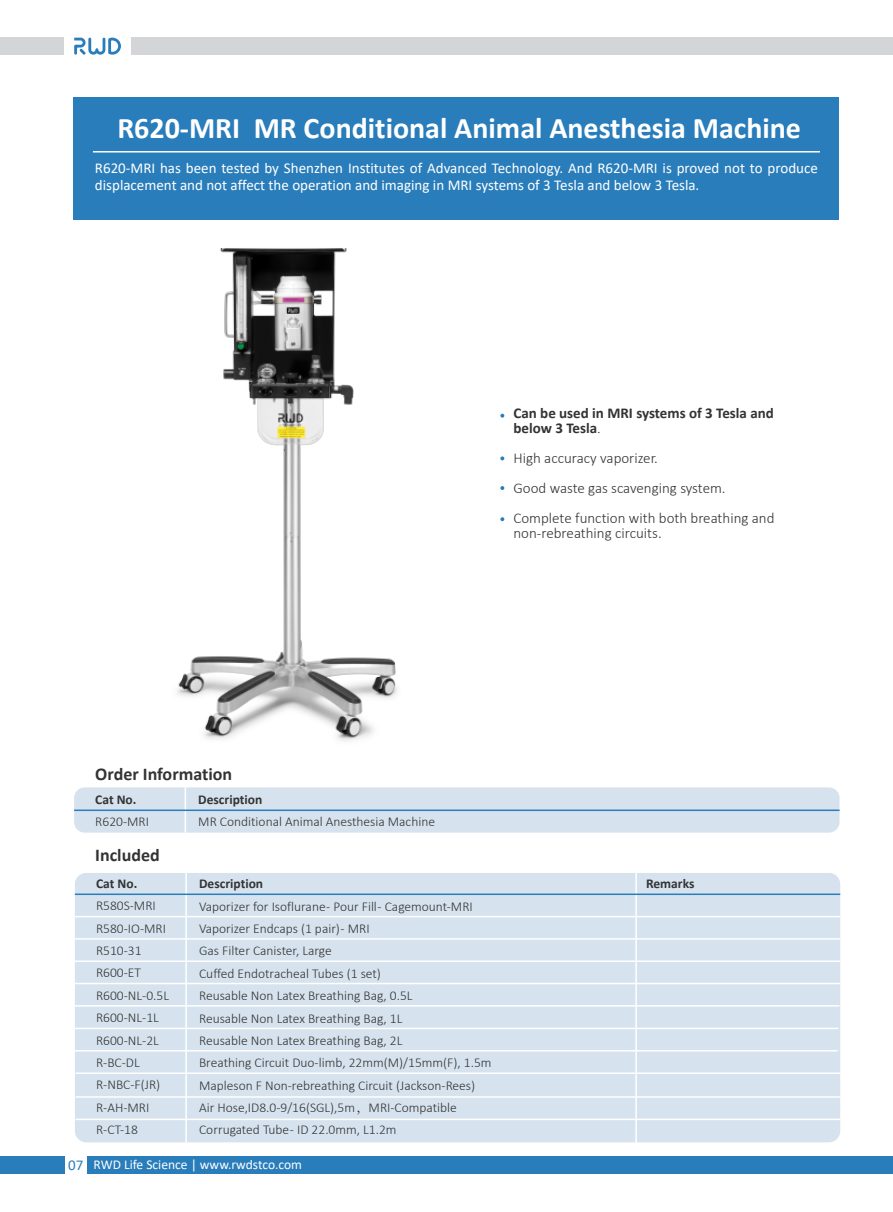
<style>
.page{position:relative;width:893px;height:1212px;background:#fff}
.page>*{position:absolute;margin:0;border:0;box-sizing:border-box;transform-origin:0 0}
.t1{font:700 30px "Calibri";color:#fff}
.t2{font:700 18px "Calibri";color:#333334}
.t3{font:15px/16.5px "Calibri";color:#fff}
.t4{font:300 15px/30px "Calibri";color:#333334}
.t5{font:700 15px/15px "Calibri";color:#333334}
.t6{font:300 13.5px/22.4px "Calibri";color:#333334}
.t7{font:700 13.5px "Calibri";color:#333334}
.t8{font:13.5px "Calibri";color:#fff}
.s1{font-family:"Adobe Song Std";font-weight:300}
.s2{font-family:"Adobe Song Std"}
.s3{font-size:15px;color:#297dbb}
</style>
<div class="page">
<svg style="left:74px;top:38px;width:47px;height:17px"></svg>
<div style="left:132px;top:38px;width:761px;height:17px;background:#d4d5d7"></div>
<div style="left:0;top:38px;width:63px;height:17px;background:#d4d5d7"></div>
<div style="left:87px;top:1156px;width:806px;height:17px;background:#297dbb"></div>
<div style="left:0;top:1156px;width:64px;height:17px;background:#297dbb"></div>
<div style="left:75px;top:873px;width:765px;height:269px;background:#d6e3ee;border-radius:11px"></div>
<div style="left:74px;top:787px;width:765px;height:45px;background:#d6e3ee;border-radius:11px"></div>
<hr style="left:185px;top:787px;width:1px;height:45px;background:#fff">
<hr style="left:74px;top:809px;width:765px;height:2px;background:#297dbb">
<div style="left:74px;top:98px;width:765px;height:122px;background:#297dbb"></div>
<hr style="left:93px;top:151px;width:727px;height:1px;background:#fff">
<hr style="left:75px;top:916px;width:765px;height:1px;background:#fff">
<hr style="left:75px;top:938px;width:765px;height:2px;background:#fff">
<hr style="left:75px;top:960px;width:765px;height:2px;background:#fff">
<hr style="left:75px;top:983px;width:765px;height:1px;background:#fff">
<hr style="left:75px;top:1005px;width:764px;height:1px;background:#fff">
<hr style="left:73px;top:1028px;width:765px;height:1px;background:#fff">
<hr style="left:73px;top:1050px;width:765px;height:1px;background:#fff">
<hr style="left:76px;top:1072px;width:764px;height:2px;background:#fff">
<hr style="left:76px;top:1096px;width:764px;height:2px;background:#fff">
<hr style="left:76px;top:1118px;width:764px;height:2px;background:#fff">
<hr style="left:185px;top:872px;width:2px;height:270px;background:#fff">
<hr style="left:635px;top:872px;width:2px;height:272px;background:#fff">
<hr style="left:75px;top:893px;width:765px;height:2px;background:#297dbb">
<svg style="left:500px;top:414px;width:4px;height:4px"></svg>
<svg style="left:500px;top:456px;width:4px;height:4px"></svg>
<svg style="left:500px;top:486px;width:4px;height:4px"></svg>
<svg style="left:500px;top:517px;width:4px;height:4px"></svg>
<img style="left:177px;top:248px;width:221px;height:493px">
<h1 class="t1" style="left:117px;top:107px;width:685px">R620-MRI MR Conditional Animal Anesthesia Machine</h1>
<p class="t3" style="left:95px;top:159px;width:724px">R620-MRI has been tested by Shenzhen Institutes of Advanced Technology. And R620-MRI is proved not to produce displacement and not affect the operation and imaging in MRI systems of 3 Tesla and below 3 Tesla.</p>
<p class="t5" style="left:513px;top:406px;width:262px">Can be used in MRI systems of 3 Tesla and below 3 Tesla<span class="s1">.</span></p>
<p class="t4" style="left:513px;top:443px;width:263px">High accuracy vaporizer.<br>Good waste gas scavenging system.<br>Complete function with both breathing and</p>
<p class="t4" style="left:513px;top:518px;width:150px">non-rebreathing circuits.</p>
<h2 class="t2" style="left:95px;top:761px;width:138px">Order Information</h2>
<p class="t7" style="left:95px;top:789px;width:43px">Cat No.</p>
<p class="t6" style="left:95px;top:810px;width:55px">R620-MRI</p>
<p class="t7" style="left:198px;top:789px;width:66px">Description</p>
<p class="t6" style="left:198px;top:810px;width:238px">MR Conditional Animal Anesthesia Machine</p>
<h2 class="t2" style="left:95px;top:843px;width:66px">Included</h2>
<p class="t7" style="left:96px;top:874px;width:43px">Cat No.</p>
<p class="t6" style="left:96px;top:894px;width:74px">R580S-MRI<br>R580-IO-MRI<br>R510-31<br>R600-ET<br>R600-NL-0.5L<br>R600-NL-1L<br>R600-NL-2L<br>R-BC-DL<br>R-NBC-F(JR)<br>R-AH-MRI<br>R-CT-18</p>
<p class="t7" style="left:199px;top:874px;width:66px">Description</p>
<p class="t6" style="left:199px;top:895px;width:294px">Vaporizer for Isoflurane - Pour Fill - Cagemount-MRI Vaporizer Endcaps (1 pair) - MRI<br>Gas Filter Canister, Large<br>Cuffed Endotracheal Tubes (1 set)<br>Reusable Non Latex Breathing Bag, 0.5L<br>Reusable Non Latex Breathing Bag, 1L<br>Reusable Non Latex Breathing Bag, 2L<br>Breathing Circuit Duo-limb, 22mm(M)/15mm(F), 1.5m Mapleson F Non-rebreathing Circuit (Jackson-Rees)<br>Air Hose,ID8.0-9/16(SGL),5m<span class="s2">，</span>MRI-Compatible Corrugated Tube - ID 22.0mm, L1.2m</p>
<p class="t8" style="left:68px;top:1155px;width:235px"><span class="s3">07</span> RWD Life Science | www.rwdstco.com</p>
<p class="t7" style="left:646px;top:874px;width:50px">Remarks</p>
</div>
